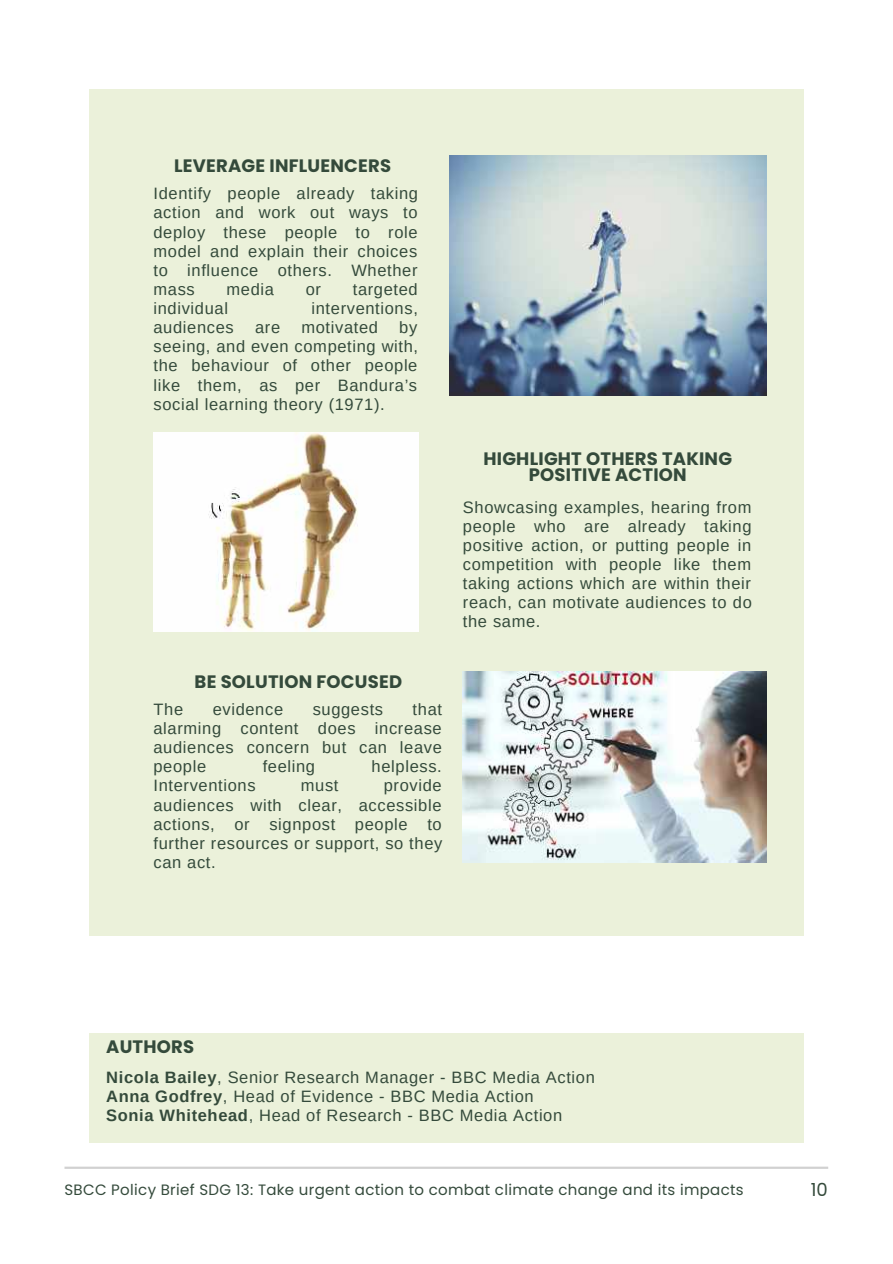
<style>
.page{position:relative;width:893px;height:1264px;background:#fff}
.page>*{position:absolute;margin:0;border:0;box-sizing:border-box;transform-origin:0 0}
.t1{font:700 18px/16.8px "Poppins";letter-spacing:.01em;color:#344a3b;text-align:center}
.t2{font:18px "Poppins";color:#344a3b}
.t3{font:16.5px/19px "Arimo";letter-spacing:.04em;color:#344a3b;text-align:justify}
.t4{font:15px "Poppins";letter-spacing:.02em;color:#344a3b}
.s1{font-weight:700}
</style>
<div class="page">
<hr style="left:64px;top:1166px;width:764px;height:2px;background:#d1d1d1">
<div style="left:89px;top:89px;width:714px;height:847px;background:#ebf1da"></div>
<img style="left:449px;top:156px;width:317px;height:239px">
<img style="left:153px;top:432px;width:266px;height:199px">
<img style="left:463px;top:671px;width:303px;height:191px">
<div style="left:89px;top:1033px;width:714px;height:109px;background:#ebf1da"></div>
<p class="t1" style="left:174px;top:158px;width:218px">LEVERAGE INFLUENCERS</p>
<p class="t3" style="left:153px;top:184px;width:266px">Identify people already taking action and work out ways to deploy these people to role model and explain their choices to influence others. Whether mass</p>
<p class="t3" style="left:226px;top:280px;width:49px">media</p>
<p class="t3" style="left:306px;top:280px;width:17px">or</p>
<p class="t3" style="left:353px;top:280px;width:66px">targeted</p>
<p class="t3" style="left:153px;top:299px;width:76px">individual</p>
<p class="t3" style="left:311px;top:299px;width:108px">interventions,</p>
<p class="t3" style="left:153px;top:318px;width:82px">audiences</p>
<p class="t3" style="left:255px;top:318px;width:27px">are</p>
<p class="t3" style="left:301px;top:318px;width:78px">motivated</p>
<p class="t3" style="left:153px;top:318px;width:266px;text-indent:246px">by seeing, and even competing with, the behaviour of other people like them, as per Bandura’s social learning theory (1971).</p>
<p class="t1" style="left:194px;top:673px;width:209px">BE SOLUTION FOCUSED</p>
<p class="t3" style="left:153px;top:699px;width:31px">The</p>
<p class="t3" style="left:213px;top:699px;width:72px">evidence</p>
<p class="t3" style="left:312px;top:699px;width:72px">suggests</p>
<p class="t3" style="left:153px;top:699px;width:290px;text-indent:259px">that alarming content does increase audiences concern but can leave people</p>
<p class="t3" style="left:263px;top:757px;width:54px">feeling</p>
<p class="t3" style="left:371px;top:757px;width:72px">helpless.</p>
<p class="t3" style="left:153px;top:776px;width:290px;text-indent:230px">provide audiences with clear, accessible actions, or signpost people to further resources or support, so they can act.</p>
<p class="t3" style="left:153px;top:776px;width:104px">Interventions</p>
<p class="t3" style="left:301px;top:776px;width:39px">must</p>
<p class="t1" style="left:483px;top:450px;width:250px">HIGHLIGHT OTHERS TAKING<br>POSITIVE ACTION</p>
<p class="t3" style="left:463px;top:497px;width:290px">Showcasing examples, hearing from people who are already taking positive action, or putting people in competition with people like them taking actions which are within their reach, can motivate audiences to do the same.</p>
<p class="t1" style="left:106px;top:1038px;width:89px">AUTHORS</p>
<p class="t3" style="left:106px;top:1067px;width:490px;text-align:left"><span class="s1">Nicola Bailey</span>, Senior Research Manager - BBC Media Action<br><span class="s1">Anna Godfrey</span>, Head of Evidence - BBC Media Action<br><span class="s1">Sonia Whitehead</span>, Head of Research - BBC Media Action</p>
<p class="t4" style="left:64px;top:1179px;width:680px">SBCC Policy Brief SDG 13: Take urgent action to combat climate change and its impacts</p>
<p class="t2" style="left:810px;top:1177px;width:19px">10</p>
</div>
